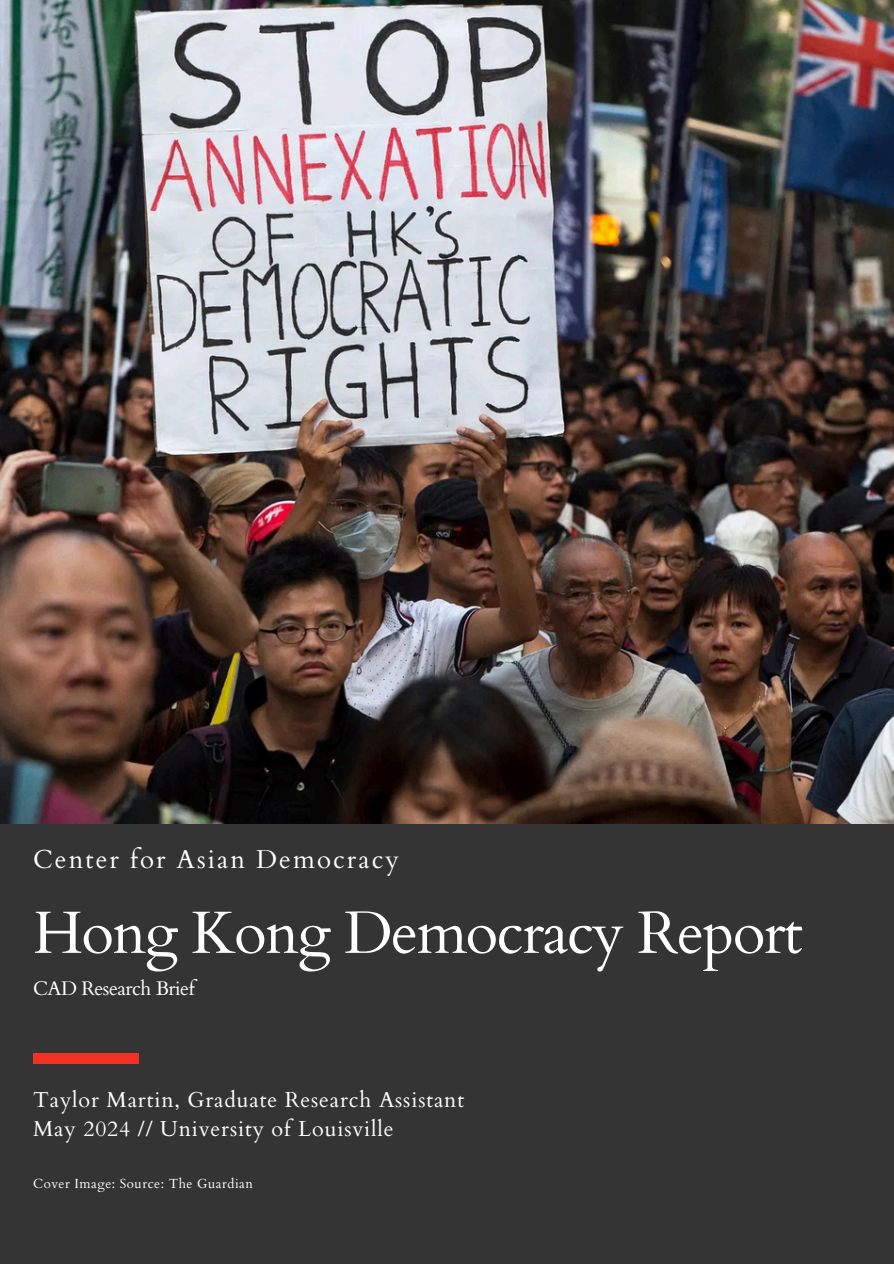
<style>
.page{position:relative;width:894px;height:1264px;background:#fff}
.page>*{position:absolute;margin:0;border:0;box-sizing:border-box;transform-origin:0 0}
.t1{font:59.7px "Cardo";letter-spacing:-.025em;color:#fff}
.t2{font:25.8px "Cardo";letter-spacing:.08em;color:#fff}
.t3{font:21.6px/29.7px "Cardo";letter-spacing:.04em;color:#fff}
.t4{font:19.65px "Cardo";letter-spacing:-.025em;color:#fff}
.t5{font:13.2px "Cardo";letter-spacing:.04em;color:#fff}
</style>
<div class="page">
<div style="left:0;top:0;width:893px;height:1263px;background:#343434"></div>
<div style="left:33px;top:1053px;width:106px;height:10px;background:#f13223"></div>
<img style="left:1px;top:0;width:892px;height:823px">
<h2 class="t2" style="left:33px;top:842px;width:367px">Center for Asian Democracy</h2>
<h1 class="t1" style="left:33px;top:893px;width:771px">Hong Kong Democracy Report</h1>
<h1 class="t4" style="left:33px;top:975px;width:163px">CAD Research Brief</h1>
<p class="t3" style="left:33px;top:1084px;width:432px">Taylor Martin, Graduate Research Assistant<br>May 2024 // University of Louisville</p>
<h3 class="t5" style="left:33px;top:1174px;width:221px">Cover Image: Source: The Guardian</h3>
</div>
